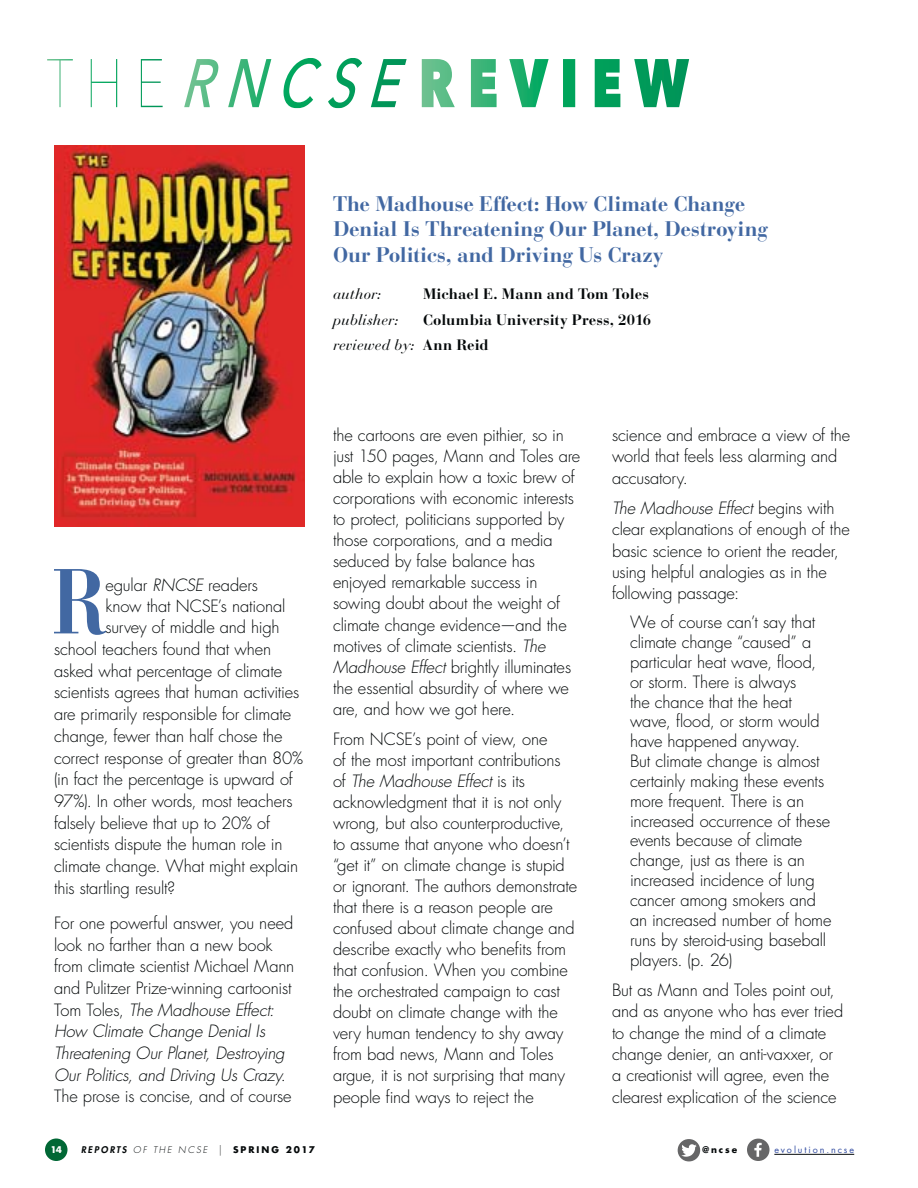
<style>
.page{position:relative;width:918px;height:1188px;background:#fff}
.page>*{position:absolute;margin:0;border:0;box-sizing:border-box;transform-origin:0 0}
.t1{font:700 91.35px "Bauer Bodoni";color:#4268a2;scale:.83 1}
.t2{font:700 21px/25.5px "Bauer Bodoni";letter-spacing:-.01em;color:#4268a2}
.t3{font:300 16.5px/21px "Futura Std";letter-spacing:-.01em;color:#040809}
.t4{font:700 15px/25.5px "Bauer Bodoni";color:#040809}
.t5{font:italic 15px "Bauer Bodoni";letter-spacing:.005em;color:#040809}
.t6{font:italic 300 9px "Futura Std";letter-spacing:.21em;color:#040809}
.t7{font:700 9px "Futura Std";letter-spacing:.215em;color:#040809}
.t8{font:9px "Futura Std";letter-spacing:.215em;color:#344ea2}
.t9{font:700 9px "Futura Std";color:#fff}
.s1{font-weight:400;font-style:italic}
.s2{font-style:italic}
.s3{font-weight:800}
</style>
<div class="page">
<div style="left:45px;top:1139px;width:23px;height:22px;background:#016735;border-radius:50%"></div>
<svg style="left:422px;top:59px;width:267px;height:48px"></svg>
<svg style="left:184px;top:58px;width:223px;height:50px"></svg>
<svg style="left:47px;top:59px;width:116px;height:48px"></svg>
<img style="left:54px;top:146px;width:251px;height:381px">
<hr style="left:774px;top:1154px;width:80px;height:1px;background:#040809">
<svg style="left:747px;top:1139px;width:23px;height:22px"></svg>
<svg style="left:678px;top:1139px;width:22px;height:22px"></svg>
<p class="t2" style="left:333px;top:193px;width:437px">The Madhouse Effect: How Climate Change<br>Denial Is Threatening Our Planet, Destroying<br>Our Politics, and Driving Us Crazy</p>
<p class="t5" style="left:333px;top:288px;width:50px">author:</p>
<p class="t4" style="left:423px;top:283px;width:228px">Michael E. Mann and Tom Toles</p>
<p class="t5" style="left:333px;top:314px;width:67px">publisher:</p>
<p class="t4" style="left:333px;top:309px;width:320px;text-indent:90px">Columbia University Press, 2016 <span class="s1">reviewed by:</span> Ann Reid</p>
<h1 class="t1" style="left:52px;top:566px;width:68px">R</h1>
<p class="t3" style="left:105px;top:576px;width:154px">egular <span class="s2">RNCSE</span> readers</p>
<p class="t3" style="left:105px;top:597px;width:181px">know that NCSE’s national</p>
<p class="t3" style="left:105px;top:618px;width:176px">survey of middle and high</p>
<p class="t3" style="left:54px;top:640px;width:219px">school teachers found that when</p>
<p class="t3" style="left:54px;top:661px;width:230px">asked what percentage of climate</p>
<p class="t3" style="left:54px;top:683px;width:247px">scientists agrees that human activities</p>
<p class="t3" style="left:54px;top:705px;width:239px">are primarily responsible for climate</p>
<p class="t3" style="left:54px;top:726px;width:230px">change, fewer than half chose the</p>
<p class="t3" style="left:54px;top:748px;width:251px">correct response of greater than 80%</p>
<p class="t3" style="left:54px;top:770px;width:240px">(in fact the percentage is upward of</p>
<p class="t3" style="left:54px;top:792px;width:240px">97%). In other words, most teachers</p>
<p class="t3" style="left:54px;top:813px;width:218px">falsely believe that up to 20% of</p>
<p class="t3" style="left:54px;top:835px;width:230px">scientists dispute the human role in</p>
<p class="t3" style="left:54px;top:857px;width:246px">climate change. What might explain</p>
<p class="t3" style="left:54px;top:878px;width:123px">this startling result?</p>
<p class="t3" style="left:54px;top:913px;width:242px;line-height:21.8px">For one powerful answer, you need look no farther than a new book from climate scientist Michael Mann and Pulitzer Prize-winning cartoonist Tom Toles, <span class="s2">The Madhouse Effect:<br>How Climate Change Denial Is Threatening Our Planet, Destroying Our Politics, and Driving Us Crazy</span>.<br>The prose is concise, and of course</p>
<p class="t9" style="left:50px;top:1146px;width:13px">14</p>
<p class="t6" style="left:81px;top:1146px;width:142px"><span class="s3">REPORTS</span> OF THE NCSE |</p>
<p class="t7" style="left:233px;top:1146px;width:83px">SPRING 2017</p>
<p class="t3" style="left:333px;top:426px;width:249px">the cartoons are even pithier, so in just 150 pages, Mann and Toles are able to explain how a toxic brew of corporations with economic interests to protect, politicians supported by those corporations, and a media seduced by false balance has enjoyed remarkable success in sowing doubt about the weight of climate change evidence—and the motives of climate scientists. <span class="s2">The Madhouse Effect</span> brightly illuminates the essential absurdity of where we are, and how we got here.</p>
<p class="t3" style="left:333px;top:729px;width:246px">From NCSE’s point of view, one<br>of the most important contributions of <span class="s2">The Madhouse Effect</span> is its acknowledgment that it is not only wrong, but also counterproductive, to assume that anyone who doesn’t “get it” on climate change is stupid or ignorant. The authors demonstrate that there is a reason people are confused about climate change and describe exactly who benefits from that confusion. When you combine the orchestrated campaign to cast doubt on climate change with the very human tendency to shy away from bad news, Mann and Toles argue, it is not surprising that many people find ways to reject the</p>
<p class="t3" style="left:612px;top:426px;width:240px">science and embrace a view of the world that feels less alarming and accusatory.</p>
<p class="t3" style="left:612px;top:499px;width:239px"><span class="s2">The Madhouse Effect</span> begins with clear explanations of enough of the basic science to orient the reader, using helpful analogies as in the following passage:</p>
<p class="t3" style="left:630px;top:614px;width:203px;line-height:19.8px">We of course can’t say that climate change “caused” a particular heat wave, flood, or storm. There is always<br>the chance that the heat wave, flood, or storm would have happened anyway.<br>But climate change is almost certainly making these events more frequent. There is an increased occurrence of these events because of climate change, just as there is an increased incidence of lung cancer among smokers and an increased number of home runs by steroid-using baseball players. (p. 26)</p>
<p class="t3" style="left:612px;top:980px;width:233px">But as Mann and Toles point out, and as anyone who has ever tried to change the mind of a climate change denier, an anti-vaxxer, or a creationist will agree, even the clearest explication of the science</p>
<p class="t7" style="left:702px;top:1146px;width:36px">@ncse</p>
<p class="t8" style="left:774px;top:1146px;width:81px">evolution.ncse</p>
</div>
